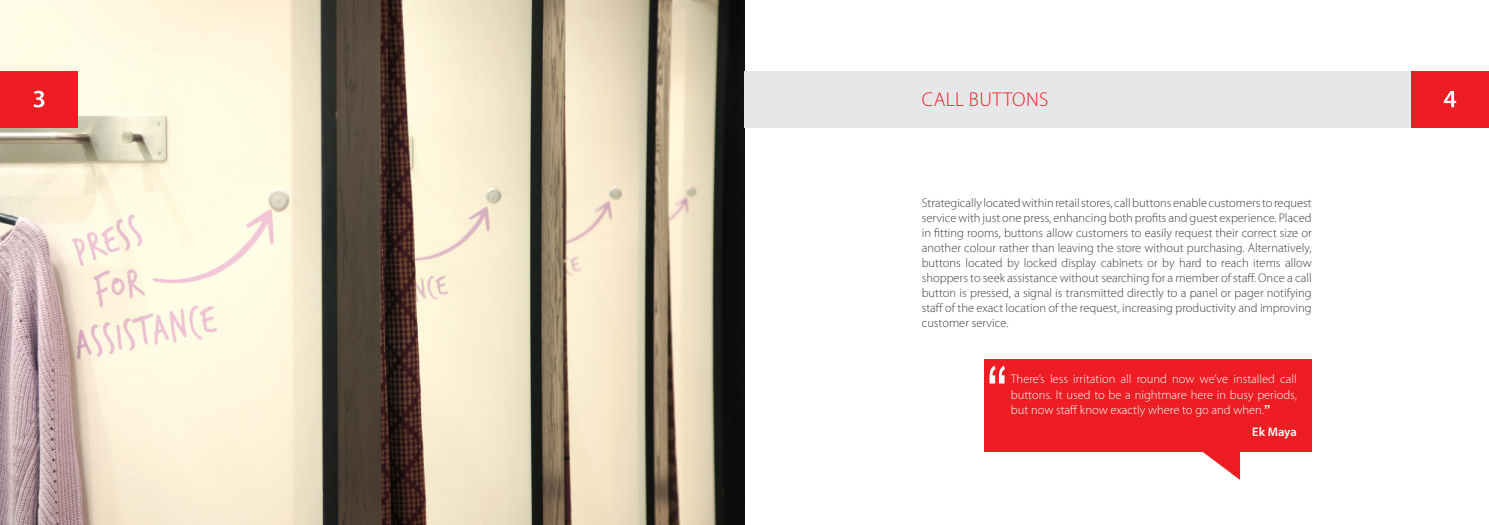
<style>
.page{position:relative;width:1489px;height:525px;background:#fff}
.page>*{position:absolute;margin:0;border:0;box-sizing:border-box;transform-origin:0 0}
.t1{font:700 60px "Arial Narrow";color:#fff;scale:.83 1}
.t2{font:300 20px "Myriad Pro";letter-spacing:.02em;color:#ee1d23}
.t3{font:300 12.5px/15px "Myriad Pro";color:#3e3e3f;text-align:justify}
.t4{font:300 12.5px/15px "Myriad Pro";color:#fff;text-align:justify}
.t5{font:600 12.5px "Myriad Pro";letter-spacing:-.005em;color:#fff}
.s1{font-family:"Arial";font-weight:700}
</style>
<div class="page">
<img style="left:0;top:0;width:744px;height:524px">
<div style="left:744px;top:71px;width:678px;height:56px;background:#e6e7e9"></div>
<div style="left:0;top:71px;width:78px;height:56px;background:#ee1d23"></div>
<div style="left:1410px;top:71px;width:78px;height:56px;background:#ee1d23"></div>
<div style="left:984px;top:359px;width:327px;height:92px;background:#ee1d23"></div>
<svg style="left:1201px;top:451px;width:38px;height:28px"></svg>
<svg style="left:34px;top:91px;width:10px;height:16px"></svg>
<svg style="left:1443px;top:91px;width:12px;height:16px"></svg>
<p class="t2" style="left:921px;top:88px;width:128px">CALL BUTTONS</p>
<p class="t3" style="left:921px;top:195px;width:391px">Strategically located within retail stores, call buttons enable customers to request service with just one press, enhancing both profits and guest experience. Placed in fitting rooms, buttons allow customers to easily request their correct size or another colour rather than leaving the store without purchasing. Alternatively, buttons located by locked display cabinets or by hard to reach items allow shoppers to seek assistance without searching for a member of staff. Once a call button is pressed, a signal is transmitted directly to a panel or pager notifying staff of the exact location of the request, increasing productivity and improving customer service.</p>
<p class="t1" style="left:986px;top:342px;width:26px">“</p>
<p class="t4" style="left:1010px;top:372px;width:287px">There’s less irritation all round now we’ve installed call buttons. It used to be a nightmare here in busy periods, but now staff know exactly where to go and when.<span class="s1">”</span></p>
<p class="t5" style="left:1252px;top:423px;width:46px">Ek Maya</p>
</div>
